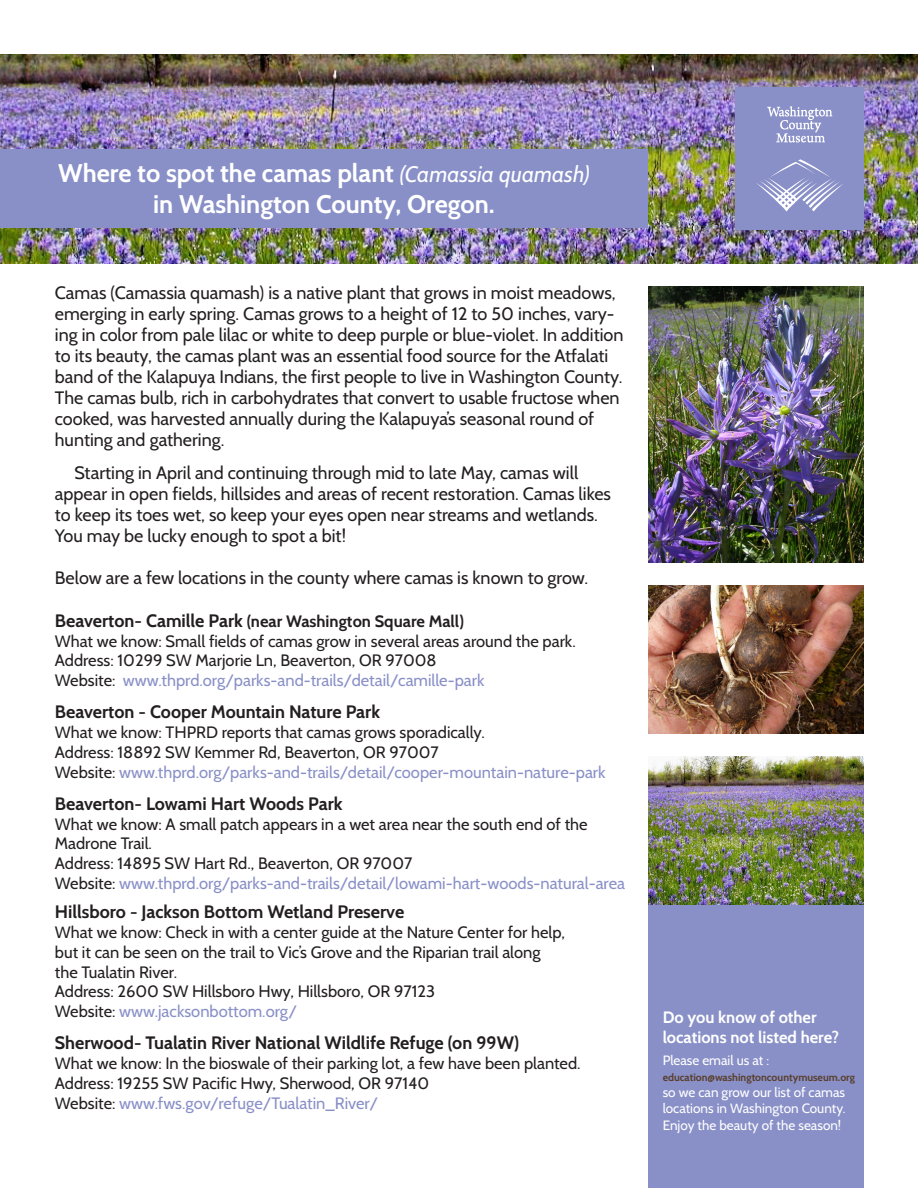
<style>
.page{position:relative;width:918px;height:1188px;background:#fff}
.page>*{position:absolute;margin:0;border:0;box-sizing:border-box;transform-origin:0 0}
.t1{font:700 25.5px/30.6px "Cabin";color:#fff;text-align:center}
.t2{font:18px/21px "Cabin";color:#231f20}
.t3{font:700 18px "Cabin";color:#231f20}
.t4{font:16.5px/19.8px "Cabin";color:#231f20}
.t5{font:16.5px "Cabin";color:#8990c7}
.t6{font:700 16.5px "Cabin";color:#231f20}
.t7{font:700 16.5px/19.8px "Cabin";color:#fff}
.t8{font:13.5px/16.2px "Cabin";color:#fff;text-align:justify}
.t9{font:700 10.5px "Cabin";color:#593e2b}
.s1{font-weight:400;font-style:italic;font-size:22.5px}
.s2{font-size:18px}
.s3{color:#231f20}
</style>
<div class="page">
<img style="left:0;top:54px;width:918px;height:209px">
<div style="left:0;top:149px;width:648px;height:79px;background:#8990c7"></div>
<div style="left:736px;top:87px;width:128px;height:143px;background:#8990c7"></div>
<svg style="left:756px;top:159px;width:87px;height:52px"></svg>
<svg style="left:767px;top:106px;width:65px;height:37px"></svg>
<img style="left:648px;top:286px;width:216px;height:276px">
<div style="left:648px;top:900px;width:216px;height:288px;background:#8990c7"></div>
<img style="left:648px;top:585px;width:216px;height:149px">
<img style="left:648px;top:756px;width:216px;height:148px">
<p class="t1" style="left:58px;top:158px;width:533px">Where to spot the camas plant <span class="s1">(Camassia quamash) </span>in Washington County, Oregon.</p>
<p class="t2" style="left:55px;top:282px;width:570px">Camas (Camassia quamash) is a native plant that grows in moist meadows, emerging in early spring. Camas grows to a height of 12 to 50 inches, vary&shy;ing in color from pale lilac or white to deep purple or blue-violet. In addition to its beauty, the camas plant was an essential food source for the Atfalati band of the Kalapuya Indians, the first people to live in Washington County.<br>The camas bulb, rich in carbohydrates that convert to usable fructose when cooked, was harvested annually during the Kalapuya’s seasonal round of hunting and gathering.</p>
<p class="t2" style="left:55px;top:462px;width:558px;text-indent:19px">Starting in April and continuing through mid to late May, camas will appear in open fields, hillsides and areas of recent restoration. Camas likes to keep its toes wet, so keep your eyes open near streams and wetlands.<br>You may be lucky enough to spot a bit!</p>
<p class="t2" style="left:55px;top:567px;width:535px">Below are a few locations in the county where camas is known to grow.</p>
<p class="t6" style="left:55px;top:611px;width:411px"><span class="s2">Beaverton- Camille Park</span> (near Washington Square Mall)</p>
<p class="t4" style="left:55px;top:631px;width:522px">What we know: Small fields of camas grow in several areas around the park.</p>
<p class="t4" style="left:55px;top:651px;width:383px">Address: 10299 SW Marjorie Ln, Beaverton, OR 97008</p>
<p class="t5" style="left:55px;top:670px;width:431px"><span class="s3">Website:</span> www.thprd.org/parks-and-trails/detail/camille-park</p>
<p class="t3" style="left:55px;top:701px;width:327px">Beaverton - Cooper Mountain Nature Park</p>
<p class="t4" style="left:55px;top:722px;width:431px">What we know: THPRD reports that camas grows sporadically.</p>
<p class="t4" style="left:55px;top:742px;width:385px">Address: 18892 SW Kemmer Rd, Beaverton, OR 97007</p>
<p class="t5" style="left:55px;top:762px;width:552px"><span class="s3">Website:</span> www.thprd.org/parks-and-trails/detail/cooper-mountain-nature-park</p>
<p class="t3" style="left:55px;top:793px;width:289px">Beaverton- Lowami Hart Woods Park</p>
<p class="t4" style="left:55px;top:814px;width:534px">What we know: A small patch appears in a wet area near the south end of the<br>Madrone Trail.</p>
<p class="t4" style="left:55px;top:853px;width:359px">Address: 14895 SW Hart Rd., Beaverton, OR 97007</p>
<p class="t5" style="left:55px;top:873px;width:572px"><span class="s3">Website:</span> www.thprd.org/parks-and-trails/detail/lowami-hart-woods-natural-area</p>
<p class="t3" style="left:55px;top:901px;width:351px">Hillsboro - Jackson Bottom Wetland Preserve</p>
<p class="t4" style="left:55px;top:922px;width:512px">What we know: Check in with a center guide at the Nature Center for help, but it can be seen on the trail to Vic’s Grove and the Riparian trail along the Tualatin River.</p>
<p class="t4" style="left:55px;top:982px;width:382px">Address: 2600 SW Hillsboro Hwy, Hillsboro, OR 97123</p>
<p class="t5" style="left:55px;top:1001px;width:244px"><span class="s3">Website:</span> www.jacksonbottom.org/</p>
<p class="t3" style="left:55px;top:1032px;width:466px">Sherwood- Tualatin River National Wildlife Refuge (on 99W)</p>
<p class="t4" style="left:55px;top:1053px;width:527px">What we know: In the bioswale of their parking lot, a few have been planted.</p>
<p class="t4" style="left:55px;top:1073px;width:376px">Address: 19255 SW Pacific Hwy, Sherwood, OR 97140</p>
<p class="t5" style="left:55px;top:1093px;width:325px"><span class="s3">Website:</span> www.fws.gov/refuge/Tualatin_River/</p>
<p class="t7" style="left:663px;top:1007px;width:178px">Do you know of other locations not listed here?</p>
<p class="t8" style="left:663px;top:1052px;width:108px">Please email us at :</p>
<p class="t9" style="left:663px;top:1071px;width:194px">education@washingtoncountymuseum.org</p>
<p class="t8" style="left:663px;top:1084px;width:184px">so we can grow our list of camas locations in Washington County.<br>Enjoy the beauty of the season!</p>
</div>
